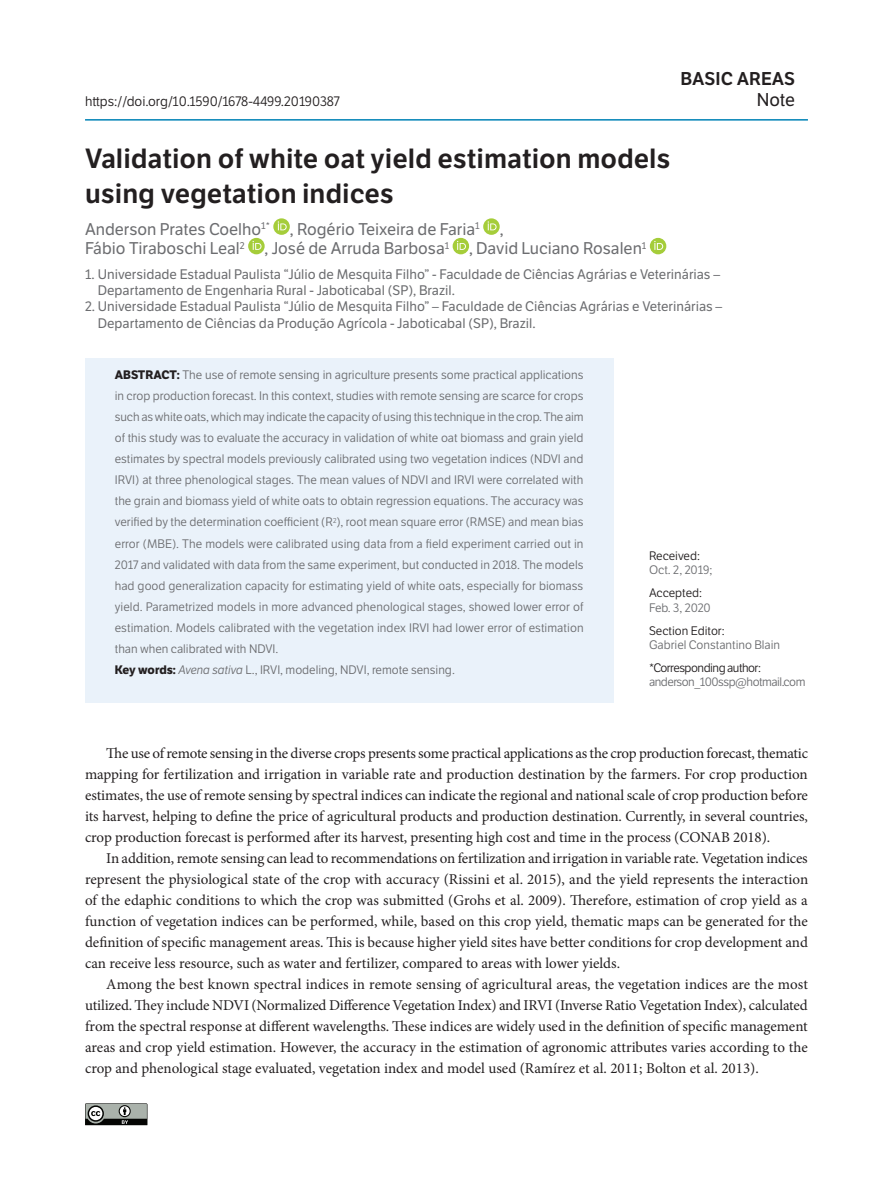
<style>
.page{position:relative;width:893px;height:1191px;background:#fff}
.page>*{position:absolute;margin:0;border:0;box-sizing:border-box;transform-origin:0 0}
.t1{font:600 27px/34.5px "LFT Etica";color:#231f20}
.t2{font:600 18px "LFT Etica";color:#231f20}
.t3{font:18px "LFT Etica";color:#231f20}
.t4{font:16.5px/19.5px "LFT Etica";color:#6c6d70}
.t5{font:15px/21px "Minion Pro";letter-spacing:-.005em;color:#231f20;text-align:justify}
.t6{font:13.5px/16.2px "LFT Etica";color:#6c6d70}
.t7{font:13.5px "LFT Etica";letter-spacing:-.01em;color:#231f20}
.t8{font:12px/21px "LFT Etica";color:#6c6d70}
.t9{font:12px "LFT Etica";letter-spacing:-.015em;color:#231f20}
.t10{font:12px "LFT Etica";letter-spacing:-.04em;color:#6c6d70}
.t11{font:12px "LFT Etica";letter-spacing:-.04em;color:#231f20}
.s1{font-weight:700;color:#231f20}
.s2{font-style:italic}
</style>
<div class="page">
<div style="left:85px;top:358px;width:528px;height:345px;background:#eaf2fa"></div>
<svg style="left:273px;top:218px;width:17px;height:17px"></svg>
<svg style="left:278px;top:221px;width:9px;height:9px"></svg>
<svg style="left:483px;top:218px;width:17px;height:17px"></svg>
<svg style="left:488px;top:221px;width:9px;height:9px"></svg>
<svg style="left:248px;top:238px;width:17px;height:16px"></svg>
<svg style="left:253px;top:241px;width:9px;height:9px"></svg>
<div style="left:453px;top:238px;width:16px;height:16px;background:#a5cd3a;border-radius:50%"></div>
<svg style="left:457px;top:241px;width:9px;height:9px"></svg>
<div style="left:650px;top:238px;width:16px;height:16px;background:#a5cd3a;border-radius:50%"></div>
<svg style="left:654px;top:241px;width:9px;height:9px"></svg>
<svg style="left:85px;top:1103px;width:63px;height:23px"></svg>
<hr style="left:85px;top:119px;width:723px;height:2px;background:#0083b6">
<p class="t7" style="left:85px;top:94px;width:256px">https://doi.org/10.1590/1678-4499.20190387</p>
<p class="t2" style="left:680px;top:67px;width:116px">BASIC AREAS</p>
<p class="t3" style="left:757px;top:89px;width:40px">Note</p>
<h1 class="t1" style="left:85px;top:142px;width:587px">Validation of white oat yield estimation models using vegetation indices</h1>
<p class="t4" style="left:85px;top:220px;width:563px">Anderson Prates Coelho<sup>1*</sup> , Rogério Teixeira de Faria<sup>1</sup> ,<br>Fábio Tiraboschi Leal<sup>2</sup> , José de Arruda Barbosa<sup>1</sup> , David Luciano Rosalen<sup>1</sup></p>
<p class="t6" style="left:98px;top:266px;width:624px;text-indent:-13px">1. Universidade Estadual Paulista “Júlio de Mesquita Filho” - Faculdade de Ciências Agrárias e Veterinárias –<br>Departamento de Engenharia Rural - Jaboticabal (SP), Brazil.</p>
<p class="t6" style="left:98px;top:299px;width:626px;text-indent:-13px">2. Universidade Estadual Paulista “Júlio de Mesquita Filho” – Faculdade de Ciências Agrárias e Veterinárias –<br>Departamento de Ciências da Produção Agrícola - Jaboticabal (SP), Brazil.</p>
<p class="t8" style="left:115px;top:365px;width:470px"><span class="s1">ABSTRACT:</span> The use of remote sensing in agriculture presents some practical applications in crop production forecast. In this context, studies with remote sensing are scarce for crops such as white oats, which may indicate the capacity of using this technique in the crop. The aim of this study was to evaluate the accuracy in validation of white oat biomass and grain yield estimates by spectral models previously calibrated using two vegetation indices (NDVI and IRVI) at three phenological stages. The mean values of NDVI and IRVI were correlated with the grain and biomass yield of white oats to obtain regression equations. The accuracy was verified by the determination coefficient (R<sup>2</sup>), root mean square error (RMSE) and mean bias error (MBE). The models were calibrated using data from a field experiment carried out in 2017 and validated with data from the same experiment, but conducted in 2018. The models had good generalization capacity for estimating yield of white oats, especially for biomass yield. Parametrized models in more advanced phenological stages, showed lower error of estimation. Models calibrated with the vegetation index IRVI had lower error of estimation than when calibrated with NDVI.<br><span class="s1">Key words:</span> <span class="s2">Avena sativa</span> L., IRVI, modeling, NDVI, remote sensing.</p>
<p class="t9" style="left:649px;top:548px;width:52px">Received:</p>
<p class="t8" style="left:649px;top:560px;width:65px">Oct. 2, 2019;</p>
<p class="t9" style="left:649px;top:586px;width:55px">Accepted:</p>
<p class="t8" style="left:649px;top:597px;width:63px">Feb. 3, 2020</p>
<p class="t9" style="left:649px;top:623px;width:77px">Section Editor:</p>
<p class="t8" style="left:649px;top:634px;width:133px">Gabriel Constantino Blain</p>
<p class="t11" style="left:649px;top:660px;width:113px">*Corresponding author:</p>
<p class="t10" style="left:649px;top:675px;width:158px">anderson_100ssp@hotmail.com</p>
<p class="t5" style="left:85px;top:742px;width:724px;text-indent:21px">The use of remote sensing in the diverse crops presents some practical applications as the crop production forecast, thematic mapping for fertilization and irrigation in variable rate and production destination by the farmers. For crop production estimates, the use of remote sensing by spectral indices can indicate the regional and national scale of crop production before its harvest, helping to define the price of agricultural products and production destination. Currently, in several countries, crop production forecast is performed after its harvest, presenting high cost and time in the process (CONAB 2018).</p>
<p class="t5" style="left:85px;top:847px;width:725px;text-indent:21px">In addition, remote sensing can lead to recommendations on fertilization and irrigation in variable rate. Vegetation indices represent the physiological state of the crop with accuracy (Rissini et al. 2015), and the yield represents the interaction of the edaphic conditions to which the crop was submitted (Grohs et al. 2009). Therefore, estimation of crop yield as a function of vegetation indices can be performed, while, based on this crop yield, thematic maps can be generated for the definition of specific management areas. This is because higher yield sites have better conditions for crop development and can receive less resource, such as water and fertilizer, compared to areas with lower yields.</p>
<p class="t5" style="left:85px;top:973px;width:724px;text-indent:21px">Among the best known spectral indices in remote sensing of agricultural areas, the vegetation indices are the most utilized. They include NDVI (Normalized Difference Vegetation Index) and IRVI (Inverse Ratio Vegetation Index), calculated from the spectral response at different wavelengths. These indices are widely used in the definition of specific management areas and crop yield estimation. However, the accuracy in the estimation of agronomic attributes varies according to the crop and phenological stage evaluated, vegetation index and model used (Ramírez et al. 2011; Bolton et al. 2013).</p>
</div>
